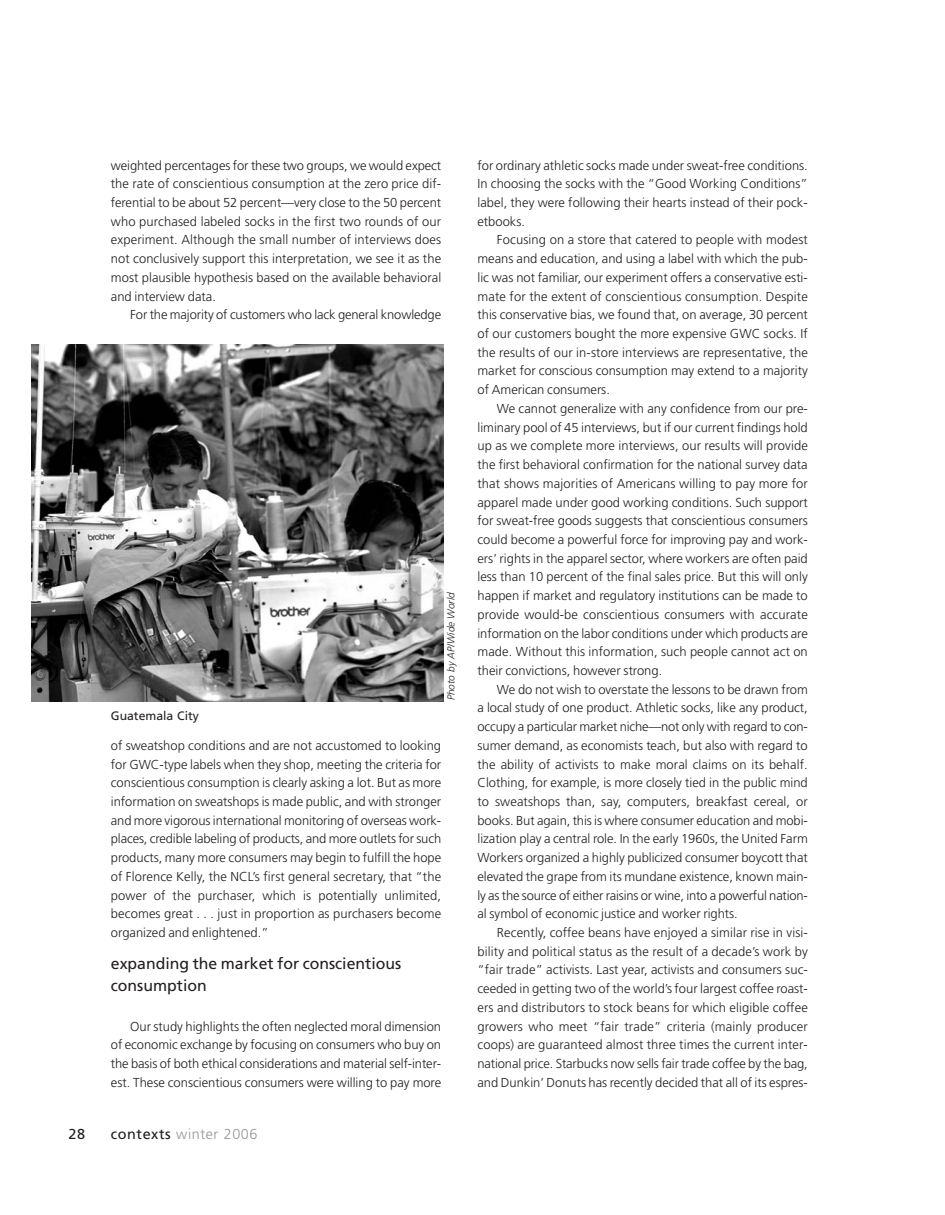
<style>
.page{position:relative;width:945px;height:1215px;background:#fff}
.page>*{position:absolute;margin:0;border:0;box-sizing:border-box;transform-origin:0 0}
.t1{font:15.9px/21.6px "Frutiger";color:#231f20}
.t2{font:300 14.4px "Frutiger";letter-spacing:.04em;color:#939598}
.t3{font:14.4px "Frutiger";color:#231f20}
.t4{font:300 12.9px/18.8px "Frutiger";color:#231f20;text-align:justify}
.t5{font:12.3px "Frutiger";color:#231f20}
.t6{font:italic 300 10.05px "Frutiger";color:#231f20}
.s1{font-weight:400;color:#231f20}
</style>
<div class="page">
<img style="left:32px;top:344px;width:411px;height:358px">
<p class="t4" style="left:111px;top:157px;width:332px">weighted percentages for these two groups, we would expect the rate of conscientious consumption at the zero price dif&shy;ferential to be about 52 percent—very close to the 50 percent who purchased labeled socks in the first two rounds of our experiment. Although the small number of interviews does not conclusively support this interpretation, we see it as the most plausible hypothesis based on the available behavioral and interview data.</p>
<p class="t4" style="left:130px;top:306px;width:312px">For the majority of customers who lack general knowledge</p>
<p class="t5" style="left:111px;top:711px;width:90px">Guatemala City</p>
<p class="t6" style="left:447px;top:700px;width:109px;rotate:-90deg">Photo by AP/Wide World</p>
<p class="t4" style="left:111px;top:737px;width:332px">of sweatshop conditions and are not accustomed to looking for GWC-type labels when they shop, meeting the criteria for conscientious consumption is clearly asking a lot. But as more information on sweatshops is made public, and with stronger and more vigorous international monitoring of overseas work&shy;places, credible labeling of products, and more outlets for such products, many more consumers may begin to fulfill the hope of Florence Kelly, the NCL’s first general secretary, that “the power of the purchaser, which is potentially unlimited, becomes great . . . just in proportion as purchasers become organized and enlightened.”</p>
<p class="t1" style="left:111px;top:954px;width:292px">expanding the market for conscientious consumption</p>
<p class="t4" style="left:111px;top:1018px;width:332px;text-indent:19px">Our study highlights the often neglected moral dimension of economic exchange by focusing on consumers who buy on the basis of both ethical considerations and material self-inter&shy;est. These conscientious consumers were willing to pay more</p>
<p class="t3" style="left:69px;top:1129px;width:18px">28</p>
<p class="t2" style="left:111px;top:1129px;width:148px"><span class="s1">contexts</span> winter 2006</p>
<p class="t4" style="left:478px;top:157px;width:332px">for ordinary athletic socks made under sweat-free conditions.<br>In choosing the socks with the “Good Working Conditions” label, they were following their hearts instead of their pock&shy;etbooks.</p>
<p class="t4" style="left:478px;top:232px;width:332px;text-indent:19px">Focusing on a store that catered to people with modest means and education, and using a label with which the pub&shy;lic was not familiar, our experiment offers a conservative esti&shy;mate for the extent of conscientious consumption. Despite this conservative bias, we found that, on average, 30 percent of our customers bought the more expensive GWC socks. If the results of our in-store interviews are representative, the market for conscious consumption may extend to a majority of American consumers.</p>
<p class="t4" style="left:478px;top:400px;width:332px;text-indent:19px">We cannot generalize with any confidence from our pre&shy;liminary pool of 45 interviews, but if our current findings hold up as we complete more interviews, our results will provide the first behavioral confirmation for the national survey data that shows majorities of Americans willing to pay more for apparel made under good working conditions. Such support for sweat-free goods suggests that conscientious consumers could become a powerful force for improving pay and work&shy;ers’ rights in the apparel sector, where workers are often paid less than 10 percent of the final sales price. But this will only happen if market and regulatory institutions can be made to provide would-be conscientious consumers with accurate information on the labor conditions under which products are made. Without this information, such people cannot act on their convictions, however strong.</p>
<p class="t4" style="left:478px;top:681px;width:332px;text-indent:19px">We do not wish to overstate the lessons to be drawn from a local study of one product. Athletic socks, like any product, occupy a particular market niche—not only with regard to con&shy;sumer demand, as economists teach, but also with regard to the ability of activists to make moral claims on its behalf.<br>Clothing, for example, is more closely tied in the public mind to sweatshops than, say, computers, breakfast cereal, or books. But again, this is where consumer education and mobi&shy;lization play a central role. In the early 1960s, the United Farm Workers organized a highly publicized consumer boycott that elevated the grape from its mundane existence, known main&shy;ly as the source of either raisins or wine, into a powerful nation&shy;al symbol of economic justice and worker rights.</p>
<p class="t4" style="left:478px;top:924px;width:332px;text-indent:19px">Recently, coffee beans have enjoyed a similar rise in visi&shy;bility and political status as the result of a decade’s work by “fair trade” activists. Last year, activists and consumers suc&shy;ceeded in getting two of the world’s four largest coffee roast&shy;ers and distributors to stock beans for which eligible coffee growers who meet “fair trade” criteria (mainly producer coops) are guaranteed almost three times the current inter&shy;national price. Starbucks now sells fair trade coffee by the bag, and Dunkin’ Donuts has recently decided that all of its espres-</p>
</div>
